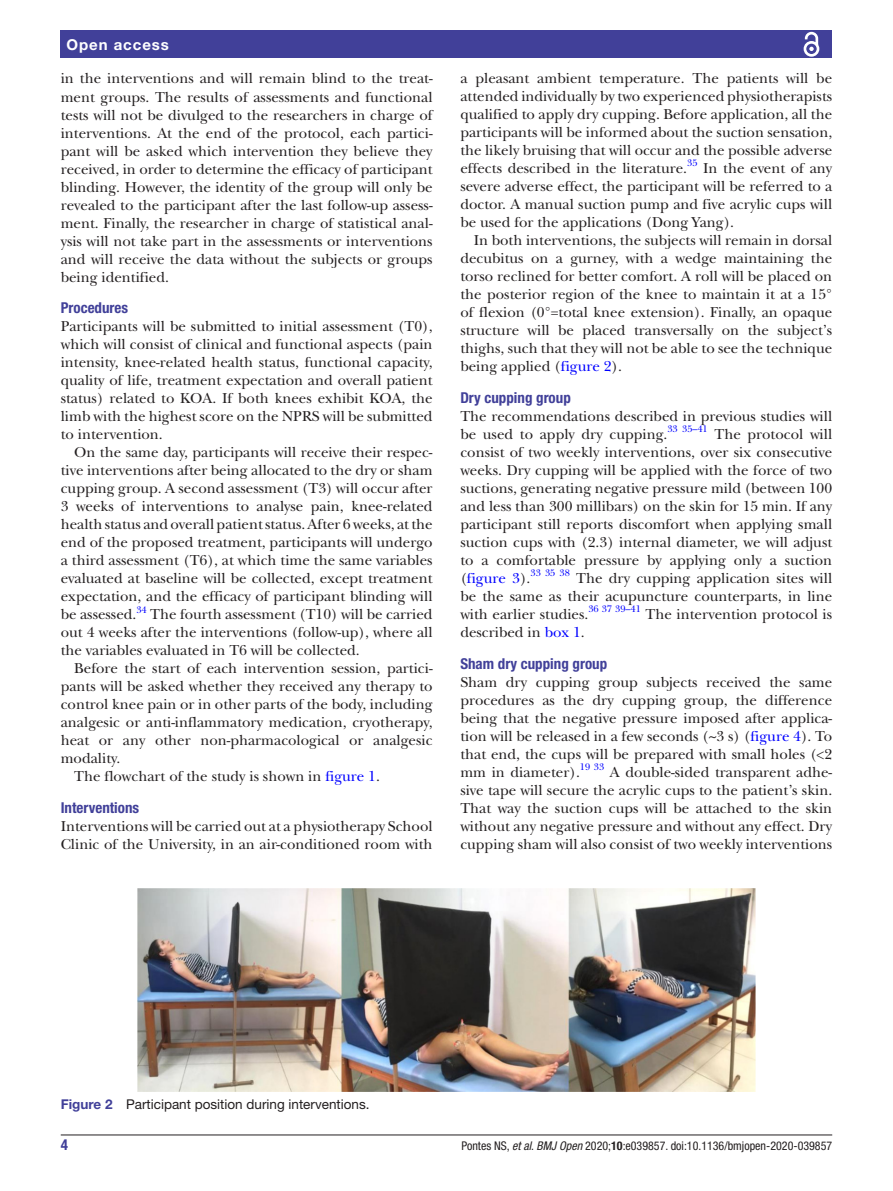
<style>
.page{position:relative;width:893px;height:1191px;background:#fff}
.page>*{position:absolute;margin:0;border:0;box-sizing:border-box;transform-origin:0 0}
.t1{font:15px/18px "New Baskerville";color:#231f20;text-align:justify}
.t2{font:700 condensed 15px "Helvetica Neue LT Std";color:#414099}
.t3{font:700 15px "Helvetica Neue LT Std";letter-spacing:.065em;color:#fff}
.t4{font:13.5px "Helvetica Neue LT Std";color:#231f20}
.t5{font:condensed 12px "Helvetica Neue LT Std";color:#231f20}
.t6{font:9.9px "New Baskerville";color:#00f}
.s1{color:#00f}
.s2{font-weight:700;color:#414099}
.s3{font-style:italic}
.s4{font-weight:700}
</style>
<div class="page">
<hr style="left:61px;top:1134px;width:771px;height:1px;background:#231f20">
<div style="left:61px;top:31px;width:771px;height:27px;background:#414099"></div>
<svg style="left:803px;top:31px;width:17px;height:26px"></svg>
<img style="left:138px;top:888px;width:617px;height:203px">
<p class="t3" style="left:66px;top:35px;width:104px">Open access</p>
<p class="t1" style="left:61px;top:69px;width:373px">in the interventions and will remain blind to the treat&shy;ment groups. The results of assessments and functional tests will not be divulged to the researchers in charge of interventions. At the end of the protocol, each partici&shy;pant will be asked which intervention they believe they received, in order to determine the efficacy of participant blinding. However, the identity of the group will only be revealed to the participant after the last follow-up assess&shy;ment. Finally, the researcher in charge of statistical anal&shy;ysis will not take part in the assessments or interventions and will receive the data without the subjects or groups being identified.</p>
<p class="t2" style="left:61px;top:299px;width:69px">Procedures</p>
<p class="t1" style="left:61px;top:317px;width:373px">Participants will be submitted to initial assessment (T0), which will consist of clinical and functional aspects (pain intensity, knee-related health status, functional capacity, quality of life, treatment expectation and overall patient status) related to KOA. If both knees exhibit KOA, the limb with the highest score on the NPRS will be submitted to intervention.</p>
<p class="t1" style="left:61px;top:443px;width:373px;text-indent:14px">On the same day, participants will receive their respec&shy;tive interventions after being allocated to the dry or sham cupping group. A second assessment (T3) will occur after 3 weeks of interventions to analyse pain, knee-related health status and overall patient status. After 6 weeks, at the end of the proposed treatment, participants will undergo a third assessment (T6), at which time the same variables evaluated at baseline will be collected, except treatment expectation, and the efficacy of participant blinding will be assessed.</p>
<p class="t6" style="left:136px;top:603px;width:12px">34</p>
<p class="t1" style="left:61px;top:605px;width:373px;text-indent:89px">The fourth assessment (T10) will be carried out 4 weeks after the interventions (follow-up), where all the variables evaluated in T6 will be collected.</p>
<p class="t1" style="left:74px;top:659px;width:360px">Before the start of each intervention session, partici-</p>
<p class="t1" style="left:61px;top:677px;width:373px">pants will be asked whether they received any therapy to</p>
<p class="t1" style="left:61px;top:695px;width:373px">control knee pain or in other parts of the body, including</p>
<p class="t1" style="left:61px;top:713px;width:373px">analgesic or anti-inflammatory medication, cryotherapy,</p>
<p class="t1" style="left:61px;top:731px;width:373px">heat or any other non-pharmacological or analgesic</p>
<p class="t1" style="left:61px;top:749px;width:61px">modality.</p>
<p class="t1" style="left:74px;top:767px;width:307px">The flowchart of the study is shown in <span class="s1">figure 1</span>.</p>
<p class="t2" style="left:61px;top:798px;width:80px">Interventions</p>
<p class="t1" style="left:61px;top:817px;width:373px">Interventions will be carried out at a physiotherapy School<br>Clinic of the University, in an air-conditioned room with</p>
<p class="t1" style="left:460px;top:69px;width:373px">a pleasant ambient temperature. The patients will be attended individually by two experienced physiotherapists qualified to apply dry cupping. Before application, all the participants will be informed about the suction sensation, the likely bruising that will occur and the possible adverse effects described in the literature.</p>
<p class="t6" style="left:687px;top:157px;width:12px">35</p>
<p class="t1" style="left:460px;top:159px;width:373px;text-indent:243px">In the event of any severe adverse effect, the participant will be referred to a doctor. A manual suction pump and five acrylic cups will be used for the applications (Dong Yang).</p>
<p class="t1" style="left:460px;top:231px;width:373px;text-indent:14px">In both interventions, the subjects will remain in dorsal decubitus on a gurney, with a wedge maintaining the torso reclined for better comfort. A roll will be placed on the posterior region of the knee to maintain it at a 15° of flexion (0°=total knee extension). Finally, an opaque structure will be placed transversally on the subject’s thighs, such that they will not be able to see the technique being applied (<span class="s1">figure 2</span>).</p>
<p class="t2" style="left:460px;top:388px;width:112px">Dry cupping group</p>
<p class="t1" style="left:460px;top:407px;width:373px">The recommendations described in previous studies will be used to apply dry cupping.</p>
<p class="t6" style="left:667px;top:423px;width:42px">33 35–41</p>
<p class="t1" style="left:460px;top:425px;width:373px;text-indent:254px">The protocol will consist of two weekly interventions, over six consecutive weeks. Dry cupping will be applied with the force of two suctions, generating negative pressure mild (between 100 and less than 300 millibars) on the skin for 15 min. If any participant still reports discomfort when applying small suction cups with (2.3) internal diameter, we will adjust to a comfortable pressure by applying only a suction (<span class="s1">figure 3</span>).</p>
<p class="t6" style="left:531px;top:567px;width:41px">33 35 38</p>
<p class="t1" style="left:460px;top:569px;width:373px;text-indent:116px">The dry cupping application sites will be the same as their acupuncture counterparts, in line with earlier studies.</p>
<p class="t6" style="left:588px;top:603px;width:54px">36 37 39–41</p>
<p class="t1" style="left:645px;top:605px;width:188px">The intervention protocol is</p>
<p class="t1" style="left:460px;top:623px;width:126px">described in <span class="s1">box 1</span>.</p>
<p class="t2" style="left:460px;top:654px;width:148px">Sham dry cupping group</p>
<p class="t1" style="left:460px;top:673px;width:373px">Sham dry cupping group subjects received the same procedures as the dry cupping group, the difference being that the negative pressure imposed after applica&shy;tion will be released in a few seconds (~3 s) (<span class="s1">figure 4</span>). To that end, the cups will be prepared with small holes (&lt;2 mm in diameter).</p>
<p class="t6" style="left:580px;top:761px;width:26px">19 33</p>
<p class="t1" style="left:460px;top:763px;width:373px;text-indent:150px">A double-sided transparent adhe&shy;sive tape will secure the acrylic cups to the patient’s skin.<br>That way the suction cups will be attached to the skin without any negative pressure and without any effect. Dry cupping sham will also consist of two weekly interventions</p>
<p class="t4" style="left:61px;top:1096px;width:310px"><span class="s2">Figure 2</span> Participant position during interventions.</p>
<p class="t2" style="left:61px;top:1135px;width:9px">4</p>
<p class="t5" style="left:461px;top:1138px;width:372px">Pontes NS, <span class="s3">et al</span>. <span class="s3">BMJ Open</span> 2020;<span class="s4">10</span>:e039857. doi:10.1136/bmjopen-2020-039857</p>
</div>
